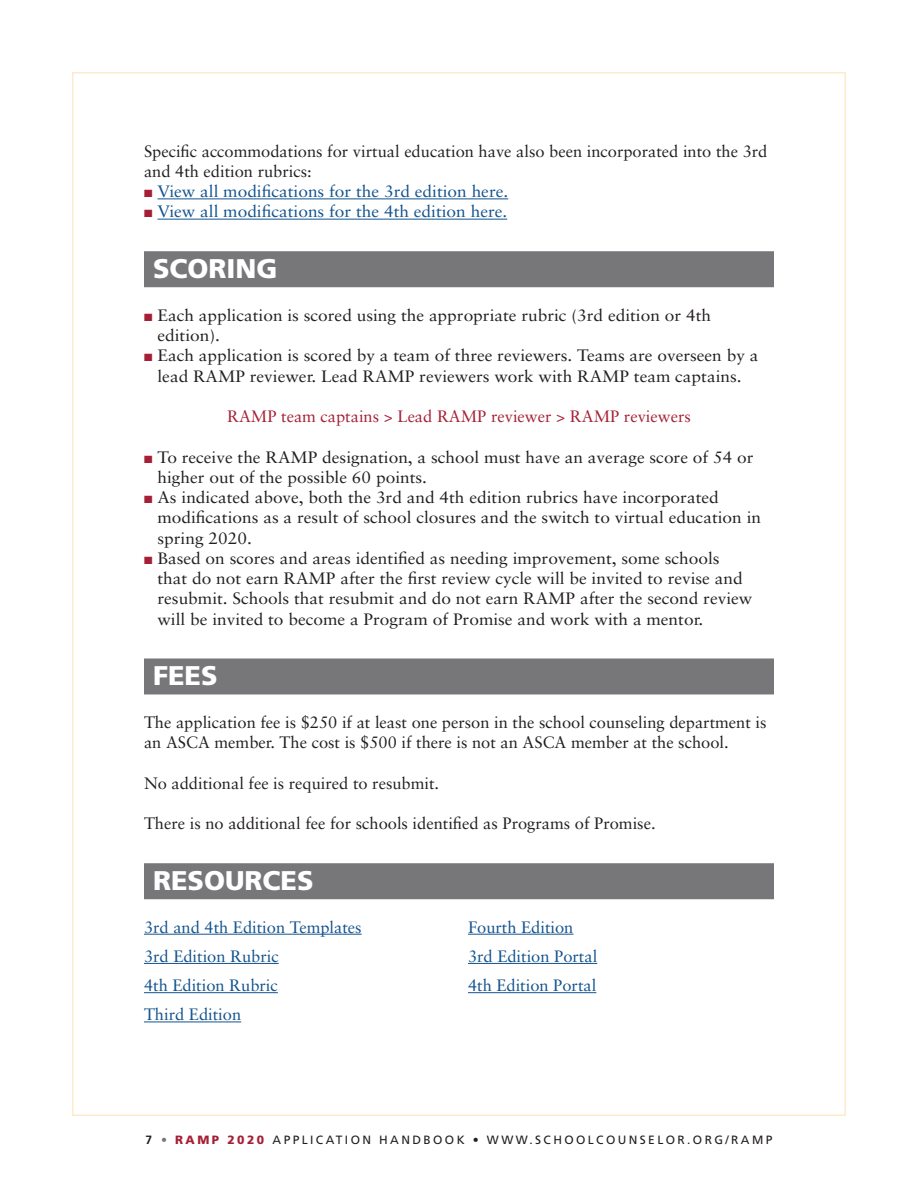
<style>
.page{position:relative;width:918px;height:1188px;background:#fff}
.page>*{position:absolute;margin:0;border:0;box-sizing:border-box;transform-origin:0 0}
.Section_Bar{font:900 27px "Frutiger";color:#fff}
.Body_No_Indent{font:16.5px/20.2px "Sabon";color:#231f20;scale:1.05 1}
.Body_No_Indent-2{font:16.5px/20.2px "Sabon";color:#231f20}
.Body_No_Indent-3{font:16.5px "Sabon";color:#13538e}
.Body_No_Indent-4{font:16.5px "Sabon";color:#13538e;scale:1.05 1}
.Body_No_Indent-5{font:16.5px "Sabon";color:#a62035}
.t1{font:12px "Frutiger";letter-spacing:.2em;color:#231f20}
.s1{color:#a62035}
.s2{font-weight:700}
.s3{color:#77777a}
.s4{font-weight:900;color:#a62035}
</style>
<div class="page">
<hr style="left:158px;top:198px;width:350px;height:1px;background:#13538e">
<hr style="left:158px;top:219px;width:349px;height:1px;background:#13538e">
<div style="left:144px;top:251px;width:630px;height:36px;background:#77777a"></div>
<div style="left:144px;top:658px;width:630px;height:36px;background:#77777a"></div>
<div style="left:144px;top:863px;width:630px;height:36px;background:#77777a"></div>
<hr style="left:144px;top:934px;width:218px;height:1px;background:#13538e">
<hr style="left:144px;top:963px;width:135px;height:1px;background:#13538e">
<hr style="left:144px;top:992px;width:134px;height:1px;background:#13538e">
<hr style="left:144px;top:1022px;width:97px;height:1px;background:#13538e">
<hr style="left:468px;top:934px;width:105px;height:1px;background:#13538e">
<hr style="left:468px;top:963px;width:129px;height:1px;background:#13538e">
<hr style="left:468px;top:992px;width:128px;height:1px;background:#13538e">
<p class="Body_No_Indent-2" style="left:144px;top:141px;width:625px">Specific accommodations for virtual education have also been incorporated into the 3rd and 4th edition rubrics:</p>
<p class="Body_No_Indent-4" style="left:144px;top:182px;width:348px"><span class="s1">■</span> View all modifications for the 3rd edition here.</p>
<p class="Body_No_Indent-4" style="left:144px;top:202px;width:347px"><span class="s1">■</span> View all modifications for the 4th edition here.</p>
<p class="Section_Bar" style="left:153px;top:252px;width:126px">SCORING</p>
<p class="Body_No_Indent" style="left:158px;top:305px;width:529px;text-indent:-14px"><span class="s1">■</span> Each application is scored using the appropriate rubric (3rd edition or 4th edition).</p>
<p class="Body_No_Indent" style="left:144px;top:345px;width:587px;text-align:center"><span class="s1">■</span> Each application is scored by a team of three reviewers. Teams are overseen by a lead RAMP reviewer. Lead RAMP reviewers work with RAMP team captains.</p>
<p class="Body_No_Indent-5" style="left:227px;top:407px;width:465px">RAMP team captains &gt; Lead RAMP reviewer &gt; RAMP reviewers</p>
<p class="Body_No_Indent" style="left:158px;top:447px;width:569px;text-indent:-14px"><span class="s1">■</span> To receive the RAMP designation, a school must have an average score of 54 or higher out of the possible 60 points.</p>
<p class="Body_No_Indent" style="left:158px;top:487px;width:576px;text-indent:-14px"><span class="s1">■</span> As indicated above, both the 3rd and 4th edition rubrics have incorporated modifications as a result of school closures and the switch to virtual education in spring 2020.</p>
<p class="Body_No_Indent" style="left:158px;top:548px;width:568px;text-indent:-14px"><span class="s1">■</span> Based on scores and areas identified as needing improvement, some schools that do not earn RAMP after the first review cycle will be invited to revise and resubmit. Schools that resubmit and do not earn RAMP after the second review will be invited to become a Program of Promise and work with a mentor.</p>
<p class="Section_Bar" style="left:153px;top:660px;width:66px">FEES</p>
<p class="Body_No_Indent-2" style="left:144px;top:712px;width:624px">The application fee is $250 if at least one person in the school counseling department is an ASCA member. The cost is $500 if there is not an ASCA member at the school.</p>
<p class="Body_No_Indent-2" style="left:144px;top:773px;width:297px">No additional fee is required to resubmit.</p>
<p class="Body_No_Indent-2" style="left:144px;top:813px;width:513px">There is no additional fee for schools identified as Programs of Promise.</p>
<p class="Section_Bar" style="left:153px;top:864px;width:162px">RESOURCES</p>
<p class="Body_No_Indent-3" style="left:144px;top:917px;width:219px">3rd and 4th Edition Templates</p>
<p class="Body_No_Indent-3" style="left:144px;top:946px;width:136px">3rd Edition Rubric</p>
<p class="Body_No_Indent-3" style="left:144px;top:975px;width:135px">4th Edition Rubric</p>
<p class="Body_No_Indent-3" style="left:144px;top:1005px;width:99px">Third Edition</p>
<p class="Body_No_Indent-3" style="left:468px;top:917px;width:107px">Fourth Edition</p>
<p class="Body_No_Indent-3" style="left:468px;top:946px;width:131px">3rd Edition Portal</p>
<p class="Body_No_Indent-3" style="left:468px;top:975px;width:130px">4th Edition Portal</p>
<p class="t1" style="left:146px;top:1133px;width:628px"><span class="s2">7</span> <span class="s3">•</span> <span class="s4">RAMP 2020</span> APPLICATION HANDBOOK • WWW. SCHOOLCOUNSELOR. ORG/RAMP</p>
</div>
